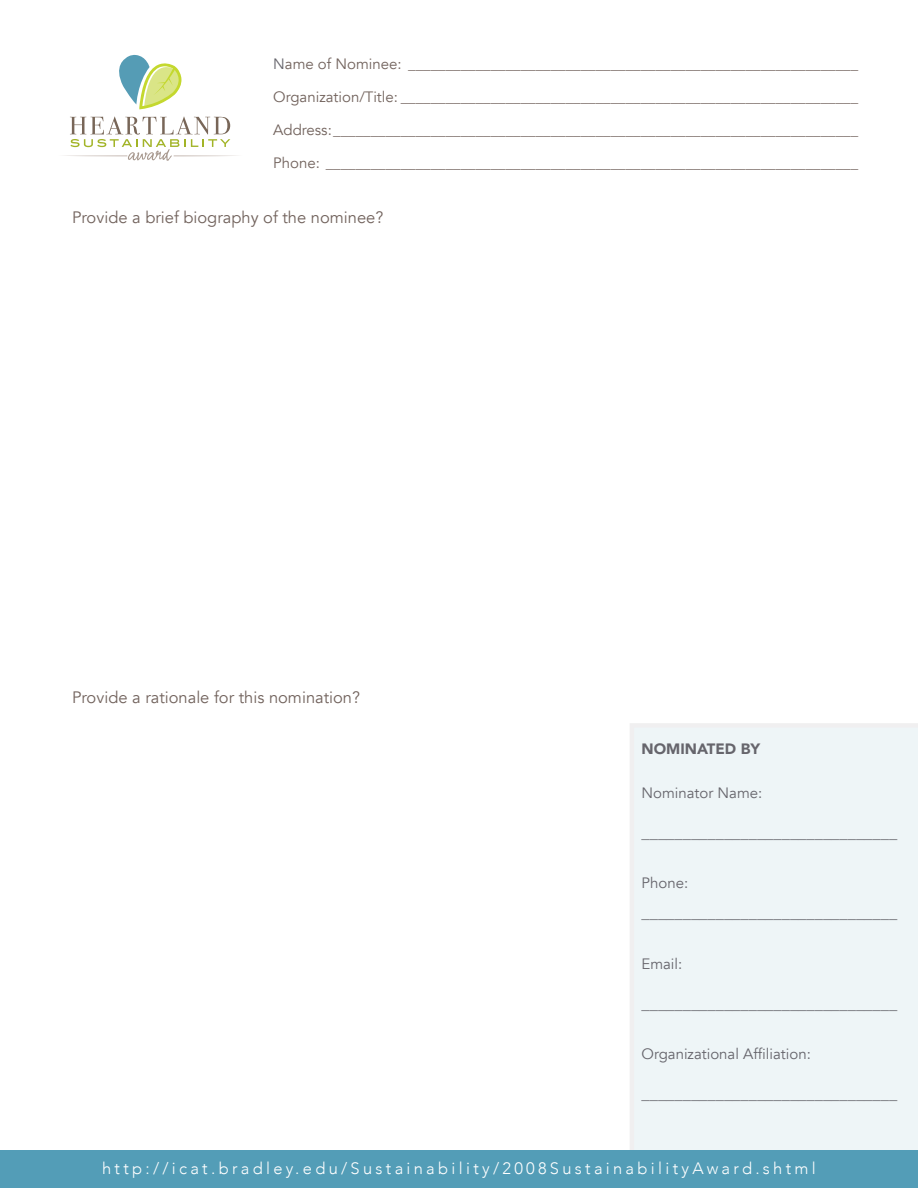
<style>
.page{position:relative;width:918px;height:1188px;background:#fff}
.page>*{position:absolute;margin:0;border:0;box-sizing:border-box;transform-origin:0 0}
.t1{font:16.5px "Avenir";color:#66656c}
.t2{font:16.5px "Avenir";color:#72635d}
.t3{font:300 16.5px "Avenir";letter-spacing:.2em;color:#fff}
.t4{font:15px "Avenir";color:#72635d}
.t5{font:15px "Avenir";color:#66656c}
.t6{font:900 15px "Avenir";color:#66656c}
.s1{color:#66656c}
</style>
<div class="page">
<div style="left:630px;top:723px;width:288px;height:427px;background:#eef5f7"></div>
<div style="left:0;top:1150px;width:918px;height:38px;background:#539db7"></div>
<svg style="left:65px;top:116px;width:172px;height:45px"></svg>
<svg style="left:119px;top:54px;width:63px;height:55px"></svg>
<p class="t4" style="left:273px;top:55px;width:586px"><span class="s1">N</span>ame of Nominee: ____________________________________________________________</p>
<p class="t4" style="left:273px;top:88px;width:587px">Organization/Title: _____________________________________________________________</p>
<p class="t4" style="left:273px;top:121px;width:587px">Address:______________________________________________________________________</p>
<p class="t4" style="left:273px;top:154px;width:587px">Phone: _______________________________________________________________________</p>
<p class="t2" style="left:72px;top:207px;width:313px">Provide a brief biography of the nominee?</p>
<p class="t2" style="left:72px;top:687px;width:290px">Provide a rationale for this nomination?</p>
<p class="t6" style="left:642px;top:736px;width:120px">NOMINATED BY</p>
<p class="t5" style="left:642px;top:784px;width:122px">Nominator Name:</p>
<p class="t1" style="left:642px;top:823px;width:257px">_______________________________</p>
<p class="t5" style="left:642px;top:874px;width:48px">Phone:</p>
<p class="t1" style="left:642px;top:902px;width:257px">_______________________________</p>
<p class="t5" style="left:642px;top:955px;width:42px">Email:</p>
<p class="t1" style="left:642px;top:994px;width:257px">_______________________________</p>
<p class="t5" style="left:642px;top:1045px;width:171px">Organizational Affiliation:</p>
<p class="t1" style="left:642px;top:1084px;width:257px">_______________________________</p>
<p class="t3" style="left:102px;top:1158px;width:715px">http://icat.bradley.edu/Sustainability/2008SustainabilityAward.shtml</p>
</div>
